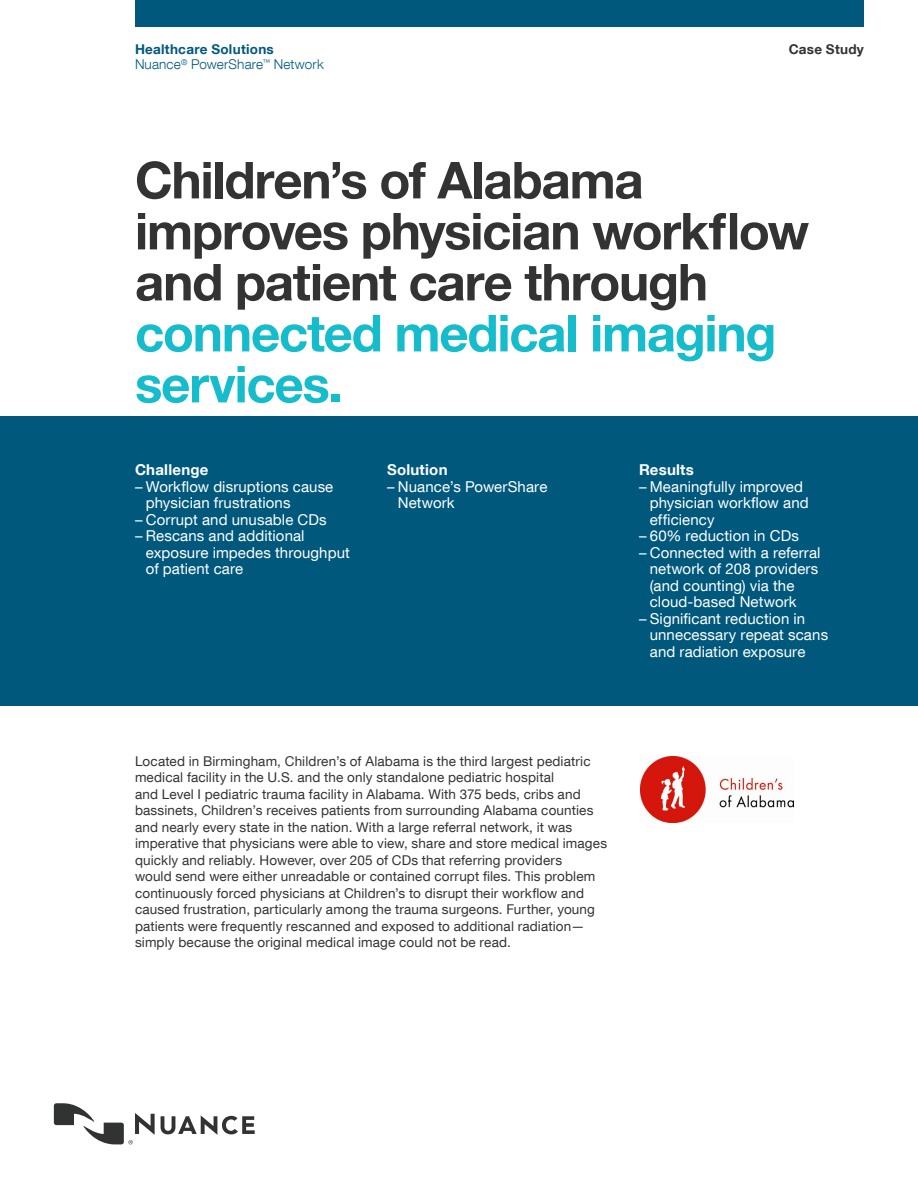
<style>
.page{position:relative;width:918px;height:1188px;background:#fff}
.page>*{position:absolute;margin:0;border:0;box-sizing:border-box;transform-origin:0 0}
.Headline_34_34{font:700 51px/51px "Helvetica Neue LT Com";letter-spacing:-.025em;color:#333}
.t1{font:15px/16.5px "Helvetica Neue LT Com";letter-spacing:.005em;color:#fff}
.Front_Box__Head_10_1{font:700 15px "Helvetica Neue LT Com";letter-spacing:.015em;color:#fff}
.Body_Text_9_11{font:13.5px/16.5px "Helvetica Neue LT Com";letter-spacing:.01em;color:#333}
.Product_Offering_Nam{font:300 13.5px "Helvetica Neue LT Com";letter-spacing:.01em;color:#00597d}
.Business_Unit_Name_9{font:700 13.5px "Helvetica Neue LT Com";letter-spacing:.02em;color:#00597d}
.Document_Name_9_9{font:700 13.5px "Helvetica Neue LT Com";letter-spacing:.02em;color:#333}
.s1{color:#14bccc}
</style>
<div class="page">
<div style="left:135px;top:0;width:729px;height:27px;background:#00597d"></div>
<svg style="left:161px;top:1115px;width:94px;height:20px"></svg>
<svg style="left:54px;top:1103px;width:101px;height:41px"></svg>
<div style="left:0;top:416px;width:918px;height:289px;background:#00597d"></div>
<img style="left:640px;top:757px;width:154px;height:65px">
<p class="Business_Unit_Name_9" style="left:135px;top:41px;width:140px">Healthcare Solutions</p>
<p class="Document_Name_9_9" style="left:789px;top:41px;width:77px">Case Study</p>
<p class="Product_Offering_Nam" style="left:135px;top:56px;width:190px">Nuance<sup>®</sup> PowerShare<sup>™</sup> Network</p>
<p class="Headline_34_34" style="left:135px;top:153px;width:676px">Children’s of Alabama improves physician workflow and patient care through <span class="s1">connected medical imaging services.</span></p>
<p class="Front_Box__Head_10_1" style="left:135px;top:460px;width:75px">Challenge</p>
<p class="t1" style="left:146px;top:478px;width:189px;text-indent:-11px">– Workflow disruptions cause physician frustrations</p>
<p class="t1" style="left:135px;top:511px;width:193px">– Corrupt and unusable CDs</p>
<p class="t1" style="left:146px;top:527px;width:206px;text-indent:-11px">– Rescans and additional exposure impedes throughput of patient care</p>
<p class="Front_Box__Head_10_1" style="left:387px;top:460px;width:62px">Solution</p>
<p class="t1" style="left:398px;top:478px;width:151px;text-indent:-11px">– Nuance’s PowerShare<br>Network</p>
<p class="Front_Box__Head_10_1" style="left:639px;top:460px;width:56px">Results</p>
<p class="t1" style="left:650px;top:478px;width:160px;text-indent:-11px">– Meaningfully improved physician workflow and efficiency</p>
<p class="t1" style="left:639px;top:527px;width:161px">– 60% reduction in CDs</p>
<p class="t1" style="left:650px;top:544px;width:172px;text-indent:-11px">– Connected with a referral network of 208 providers (and counting) via the cloud-based Network</p>
<p class="t1" style="left:650px;top:610px;width:180px;text-indent:-11px">– Significant reduction in unnecessary repeat scans and radiation exposure</p>
<p class="Body_Text_9_11" style="left:135px;top:752px;width:474px">Located in Birmingham, Children’s of Alabama is the third largest pediatric medical facility in the U.S. and the only standalone pediatric hospital<br>and Level I pediatric trauma facility in Alabama. With 375 beds, cribs and bassinets, Children’s receives patients from surrounding Alabama counties and nearly every state in the nation. With a large referral network, it was imperative that physicians were able to view, share and store medical images quickly and reliably. However, over 205 of CDs that referring providers<br>would send were either unreadable or contained corrupt files. This problem continuously forced physicians at Children’s to disrupt their workflow and caused frustration, particularly among the trauma surgeons. Further, young patients were frequently rescanned and exposed to additional radiation— simply because the original medical image could not be read.</p>
</div>
